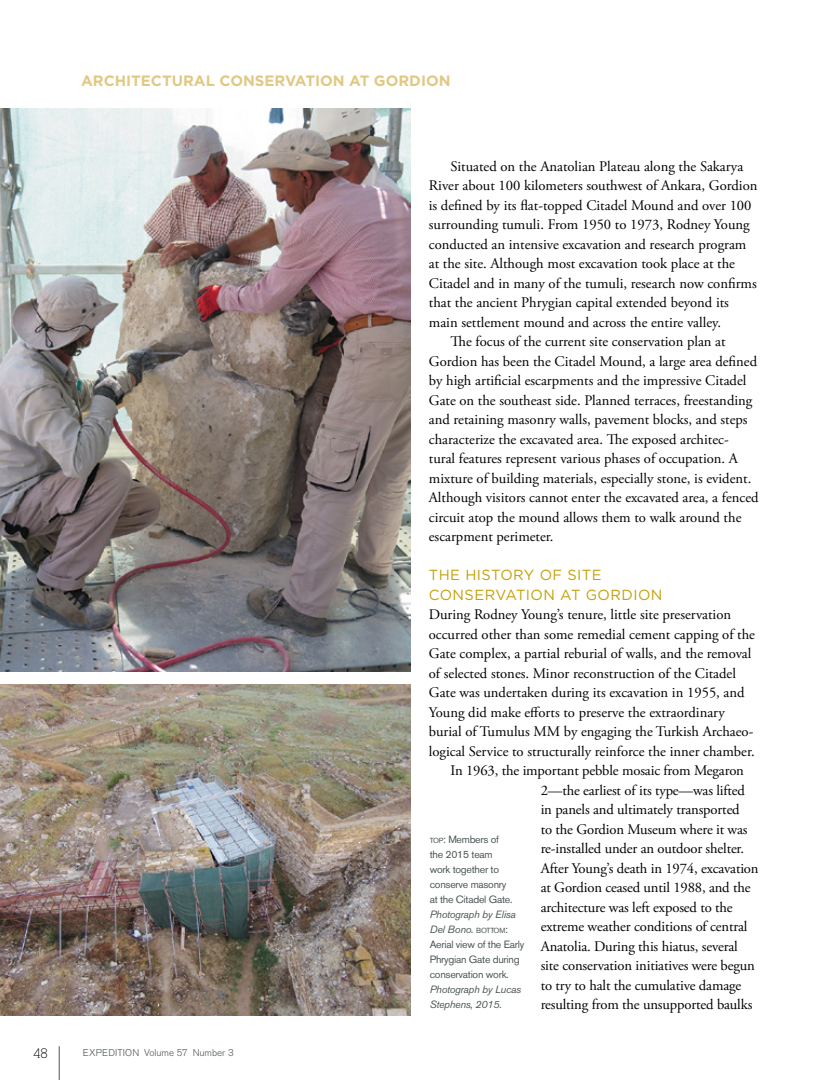
<style>
.page{position:relative;width:837px;height:1080px;background:#fff}
.page>*{position:absolute;margin:0;border:0;box-sizing:border-box;transform-origin:0 0}
.t1{font:700 15px "Gotham";color:#e1c983}
.t2{font:14.7px "Adobe Garamond Pro";color:#000}
.t3{font:14.7px/19.5px "Gotham";letter-spacing:.03em;color:#c4a006}
.t4{font:13.5px "Alexandria";color:#000}
.t5{font:10.5px/15px "Akzidenz Grotesk BE";letter-spacing:-.025em;color:#4d5557}
.t6{font:italic 10.5px/15px "Akzidenz Grotesk BE";letter-spacing:-.025em;color:#4d5557}
.t7{font:300 9.75px "Akzidenz Grotesk BE";color:#4d5557}
.s1{font-size:7.35px}
.s2{font-style:inherit}
.s3{font-style:italic}
</style>
<div class="page">
<hr style="left:59px;top:1046px;width:1px;height:34px;background:#4d5557">
<img style="left:0;top:108px;width:411px;height:564px">
<img style="left:0;top:684px;width:411px;height:331px">
<p class="t1" style="left:81px;top:72px;width:371px">ARCHITECTURAL CONSERVATION AT GORDION</p>
<p class="t4" style="left:33px;top:1046px;width:16px">48</p>
<p class="t7" style="left:83px;top:1047px;width:152px">EXPEDITION Volume 57 Number 3</p>
<p class="t2" style="left:450px;top:158px;width:294px">Situated on the Anatolian Plateau along the Sakarya</p>
<p class="t2" style="left:429px;top:177px;width:330px">River about 100 kilometers southwest of Ankara, Gordion</p>
<p class="t2" style="left:429px;top:197px;width:324px">is defined by its flat-topped Citadel Mound and over 100</p>
<p class="t2" style="left:429px;top:216px;width:322px">surrounding tumuli. From 1950 to 1973, Rodney Young</p>
<p class="t2" style="left:429px;top:236px;width:319px">conducted an intensive excavation and research program</p>
<p class="t2" style="left:429px;top:255px;width:308px">at the site. Although most excavation took place at the</p>
<p class="t2" style="left:429px;top:274px;width:329px">Citadel and in many of the tumuli, research now confirms</p>
<p class="t2" style="left:429px;top:294px;width:302px">that the ancient Phrygian capital extended beyond its</p>
<p class="t2" style="left:429px;top:313px;width:294px">main settlement mound and across the entire valley.</p>
<p class="t2" style="left:450px;top:333px;width:277px">The focus of the current site conservation plan at</p>
<p class="t2" style="left:429px;top:352px;width:330px">Gordion has been the Citadel Mound, a large area defined</p>
<p class="t2" style="left:429px;top:372px;width:319px">by high artificial escarpments and the impressive Citadel</p>
<p class="t2" style="left:429px;top:391px;width:325px">Gate on the southeast side. Planned terraces, freestanding</p>
<p class="t2" style="left:429px;top:411px;width:320px">and retaining masonry walls, pavement blocks, and steps</p>
<p class="t2" style="left:429px;top:430px;width:301px">characterize the excavated area. The exposed architec-</p>
<p class="t2" style="left:429px;top:450px;width:311px">tural features represent various phases of occupation. A</p>
<p class="t2" style="left:429px;top:469px;width:324px">mixture of building materials, especially stone, is evident.</p>
<p class="t2" style="left:429px;top:489px;width:331px">Although visitors cannot enter the excavated area, a fenced</p>
<p class="t2" style="left:429px;top:508px;width:314px">circuit atop the mound allows them to walk around the</p>
<p class="t2" style="left:429px;top:528px;width:126px">escarpment perimeter.</p>
<p class="t3" style="left:429px;top:565px;width:235px">THE HISTORY OF SITE<br>CONSERVATION AT GORDION</p>
<p class="t2" style="left:429px;top:606px;width:304px">During Rodney Young’s tenure, little site preservation</p>
<p class="t2" style="left:429px;top:625px;width:328px">occurred other than some remedial cement capping of the</p>
<p class="t2" style="left:429px;top:645px;width:324px">Gate complex, a partial reburial of walls, and the removal</p>
<p class="t2" style="left:429px;top:664px;width:309px">of selected stones. Minor reconstruction of the Citadel</p>
<p class="t2" style="left:429px;top:684px;width:317px">Gate was undertaken during its excavation in 1955, and</p>
<p class="t2" style="left:429px;top:703px;width:297px">Young did make efforts to preserve the extraordinary</p>
<p class="t2" style="left:429px;top:723px;width:326px">burial of Tumulus MM by engaging the Turkish Archaeo-</p>
<p class="t2" style="left:429px;top:742px;width:327px">logical Service to structurally reinforce the inner chamber.</p>
<p class="t2" style="left:450px;top:762px;width:295px">In 1963, the important pebble mosaic from Megaron</p>
<p class="t2" style="left:541px;top:781px;width:206px">2—the earliest of its type—was lifted</p>
<p class="t2" style="left:541px;top:801px;width:201px">in panels and ultimately transported</p>
<p class="t2" style="left:541px;top:820px;width:208px">to the Gordion Museum where it was</p>
<p class="t2" style="left:541px;top:840px;width:205px">re-installed under an outdoor shelter.</p>
<p class="t2" style="left:541px;top:859px;width:219px">After Young’s death in 1974, excavation</p>
<p class="t2" style="left:541px;top:879px;width:211px">at Gordion ceased until 1988, and the</p>
<p class="t2" style="left:541px;top:898px;width:194px">architecture was left exposed to the</p>
<p class="t2" style="left:541px;top:918px;width:208px">extreme weather conditions of central</p>
<p class="t2" style="left:541px;top:937px;width:199px">Anatolia. During this hiatus, several</p>
<p class="t2" style="left:541px;top:957px;width:216px">site conservation initiatives were begun</p>
<p class="t2" style="left:541px;top:976px;width:202px">to try to halt the cumulative damage</p>
<p class="t2" style="left:541px;top:996px;width:213px">resulting from the unsupported baulks</p>
<p class="t5" style="left:430px;top:832px;width:84px"><span class="s1">TOP</span><span class="s2">:</span> Members of the 2015 team work together to conserve masonry at the Citadel Gate.</p>
<p class="t5" style="left:430px;top:907px;width:96px"><span class="s3">Photograph by Elisa<br>Del Bono.</span> <span class="s1">BOTTOM</span><span class="s2">:<br></span>Aerial view of the Early<br>Phrygian Gate during conservation work.</p>
<p class="t6" style="left:430px;top:982px;width:93px">Photograph by Lucas<br>Stephens, 2015.</p>
</div>
